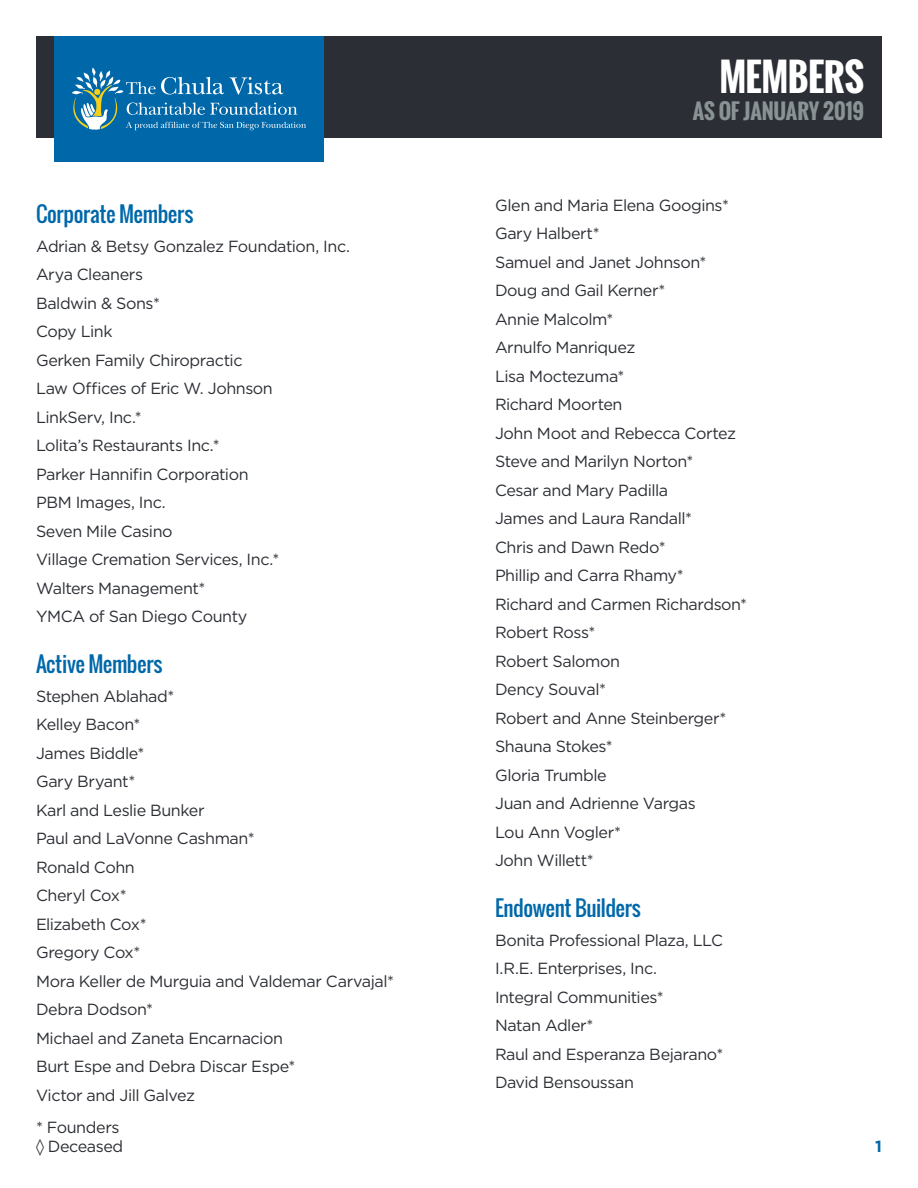
<style>
.page{position:relative;width:918px;height:1188px;background:#fff}
.page>*{position:absolute;margin:0;border:0;box-sizing:border-box;transform-origin:0 0}
.t1{font:700 37.5px "Oswald";letter-spacing:-.01em;color:#fff}
.H2_-_Body{font:21px "Oswald";letter-spacing:-.02em;color:#0068a9}
.t2{font:700 21px "Oswald";letter-spacing:-.005em;color:#899294}
.C_-_Body{font:16.2px/19.5px "Gotham";letter-spacing:-.025em;color:#2b2e34}
.C_-_Page{font:700 16.2px "Gotham";color:#0068a9}
</style>
<div class="page">
<div style="left:36px;top:36px;width:846px;height:102px;background:#2b2e34"></div>
<div style="left:54px;top:36px;width:270px;height:126px;background:#0068a9"></div>
<svg style="left:72px;top:68px;width:234px;height:62px"></svg>
<p class="H2_-_Body" style="left:36px;top:198px;width:159px">Corporate Members</p>
<p class="C_-_Body" style="left:36px;top:236px;width:316px">Adrian &amp; Betsy Gonzalez Foundation, Inc.</p>
<p class="C_-_Body" style="left:36px;top:264px;width:109px">Arya Cleaners</p>
<p class="C_-_Body" style="left:36px;top:293px;width:126px">Baldwin &amp; Sons*</p>
<p class="C_-_Body" style="left:36px;top:321px;width:78px">Copy Link</p>
<p class="C_-_Body" style="left:36px;top:350px;width:208px">Gerken Family Chiropractic</p>
<p class="C_-_Body" style="left:36px;top:378px;width:238px">Law Offices of Eric W. Johnson</p>
<p class="C_-_Body" style="left:36px;top:407px;width:107px">LinkServ, Inc.*</p>
<p class="C_-_Body" style="left:36px;top:435px;width:185px">Lolita’s Restaurants Inc.*</p>
<p class="C_-_Body" style="left:36px;top:464px;width:214px">Parker Hannifin Corporation</p>
<p class="C_-_Body" style="left:36px;top:492px;width:131px">PBM Images, Inc.</p>
<p class="C_-_Body" style="left:36px;top:521px;width:138px">Seven Mile Casino</p>
<p class="C_-_Body" style="left:36px;top:549px;width:245px">Village Cremation Services, Inc.*</p>
<p class="C_-_Body" style="left:36px;top:578px;width:171px">Walters Management*</p>
<p class="C_-_Body" style="left:36px;top:606px;width:213px">YMCA of San Diego County</p>
<p class="H2_-_Body" style="left:36px;top:648px;width:128px">Active Members</p>
<p class="C_-_Body" style="left:36px;top:686px;width:140px">Stephen Ablahad*</p>
<p class="C_-_Body" style="left:36px;top:714px;width:106px">Kelley Bacon*</p>
<p class="C_-_Body" style="left:36px;top:743px;width:110px">James Biddle*</p>
<p class="C_-_Body" style="left:36px;top:771px;width:101px">Gary Bryant*</p>
<p class="C_-_Body" style="left:36px;top:800px;width:170px">Karl and Leslie Bunker</p>
<p class="C_-_Body" style="left:36px;top:828px;width:220px">Paul and LaVonne Cashman*</p>
<p class="C_-_Body" style="left:36px;top:857px;width:100px">Ronald Cohn</p>
<p class="C_-_Body" style="left:36px;top:885px;width:92px">Cheryl Cox*</p>
<p class="C_-_Body" style="left:36px;top:914px;width:112px">Elizabeth Cox*</p>
<p class="C_-_Body" style="left:36px;top:942px;width:106px">Gregory Cox*</p>
<p class="C_-_Body" style="left:36px;top:971px;width:360px">Mora Keller de Murguia and Valdemar Carvajal*</p>
<p class="C_-_Body" style="left:36px;top:999px;width:119px">Debra Dodson*</p>
<p class="C_-_Body" style="left:36px;top:1028px;width:248px">Michael and Zaneta Encarnacion</p>
<p class="C_-_Body" style="left:36px;top:1056px;width:261px">Burt Espe and Debra Discar Espe*</p>
<p class="C_-_Body" style="left:36px;top:1085px;width:160px">Victor and Jill Galvez</p>
<p class="C_-_Body" style="left:36px;top:1117px;width:89px">* Founders ◊ Deceased</p>
<h1 class="t1" style="left:720px;top:49px;width:146px">MEMBERS</h1>
<p class="t2" style="left:693px;top:95px;width:173px">AS OF JANUARY 2019</p>
<p class="C_-_Body" style="left:495px;top:195px;width:236px">Glen and Maria Elena Googins*</p>
<p class="C_-_Body" style="left:495px;top:224px;width:106px">Gary Halbert*</p>
<p class="C_-_Body" style="left:495px;top:252px;width:213px">Samuel and Janet Johnson*</p>
<p class="C_-_Body" style="left:495px;top:281px;width:172px">Doug and Gail Kerner*</p>
<p class="C_-_Body" style="left:495px;top:309px;width:120px">Annie Malcolm*</p>
<p class="C_-_Body" style="left:495px;top:338px;width:142px">Arnulfo Manriquez</p>
<p class="C_-_Body" style="left:495px;top:366px;width:131px">Lisa Moctezuma*</p>
<p class="C_-_Body" style="left:495px;top:395px;width:129px">Richard Moorten</p>
<p class="C_-_Body" style="left:495px;top:423px;width:242px">John Moot and Rebecca Cortez</p>
<p class="C_-_Body" style="left:495px;top:452px;width:200px">Steve and Marilyn Norton*</p>
<p class="C_-_Body" style="left:495px;top:480px;width:175px">Cesar and Mary Padilla</p>
<p class="C_-_Body" style="left:495px;top:509px;width:199px">James and Laura Randall*</p>
<p class="C_-_Body" style="left:495px;top:537px;width:172px">Chris and Dawn Redo*</p>
<p class="C_-_Body" style="left:495px;top:566px;width:190px">Phillip and Carra Rhamy*</p>
<p class="C_-_Body" style="left:495px;top:594px;width:254px">Richard and Carmen Richardson*</p>
<p class="C_-_Body" style="left:495px;top:623px;width:102px">Robert Ross*</p>
<p class="C_-_Body" style="left:495px;top:651px;width:127px">Robert Salomon</p>
<p class="C_-_Body" style="left:495px;top:680px;width:112px">Dency Souval*</p>
<p class="C_-_Body" style="left:495px;top:708px;width:233px">Robert and Anne Steinberger*</p>
<p class="C_-_Body" style="left:495px;top:737px;width:119px">Shauna Stokes*</p>
<p class="C_-_Body" style="left:495px;top:765px;width:113px">Gloria Trumble</p>
<p class="C_-_Body" style="left:495px;top:794px;width:202px">Juan and Adrienne Vargas</p>
<p class="C_-_Body" style="left:495px;top:822px;width:128px">Lou Ann Vogler*</p>
<p class="C_-_Body" style="left:495px;top:851px;width:100px">John Willett*</p>
<p class="H2_-_Body" style="left:495px;top:893px;width:147px">Endowent Builders</p>
<p class="C_-_Body" style="left:495px;top:930px;width:230px">Bonita Professional Plaza, LLC</p>
<p class="C_-_Body" style="left:495px;top:959px;width:164px">I.R.E. Enterprises, Inc.</p>
<p class="C_-_Body" style="left:495px;top:987px;width:170px">Integral Communities*</p>
<p class="C_-_Body" style="left:495px;top:1016px;width:100px">Natan Adler*</p>
<p class="C_-_Body" style="left:495px;top:1044px;width:230px">Raul and Esperanza Bejarano*</p>
<p class="C_-_Body" style="left:495px;top:1073px;width:141px">David Bensoussan</p>
<p class="C_-_Page" style="left:875px;top:1136px;width:8px">1</p>
</div>
